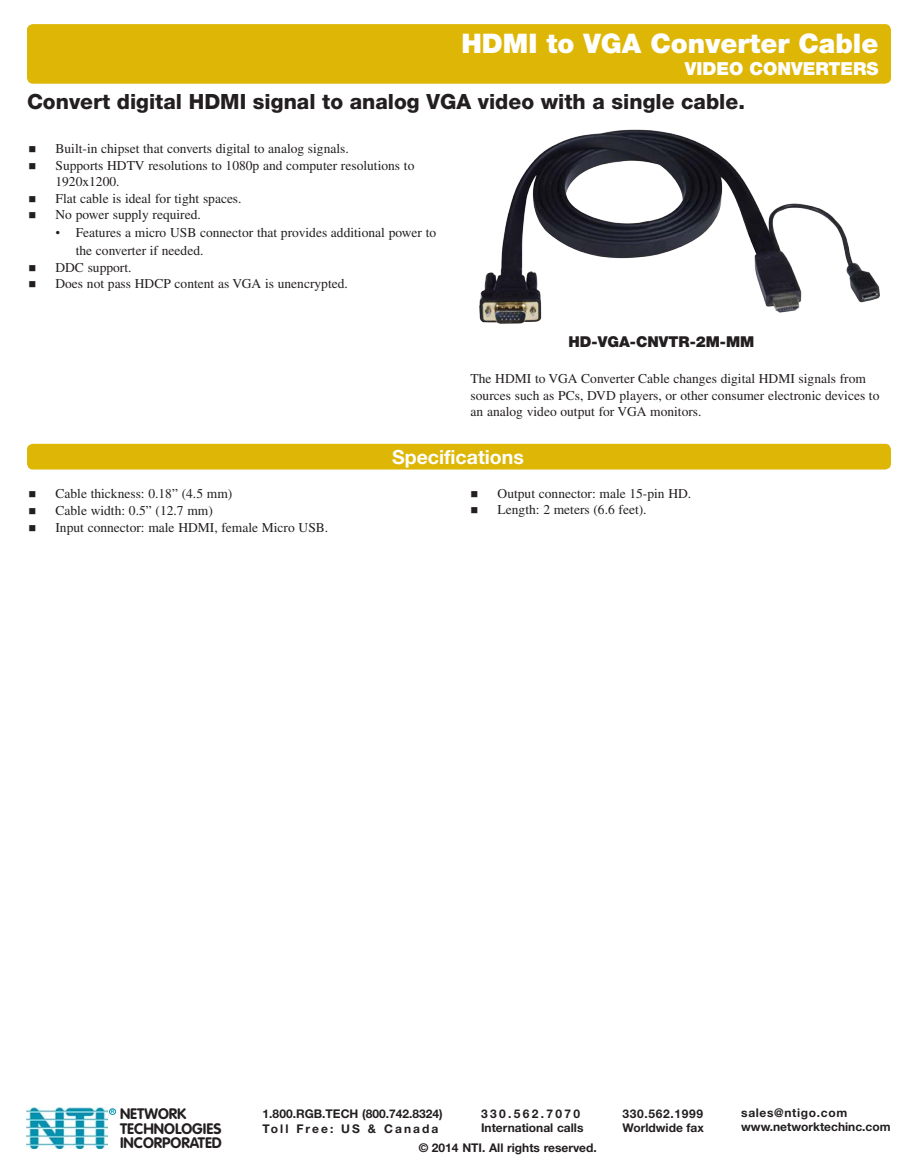
<style>
.page{position:relative;width:918px;height:1175px;background:#fff}
.page>*{position:absolute;margin:0;border:0;box-sizing:border-box;transform-origin:0 0}
.t1{font:900 27px "Helvetica Neue LT Std";color:#fff}
.t2{font:800 21px "Helvetica Neue LT Std";color:#231f20}
.Page_Bar_Header{font:700 19.5px "Helvetica Neue LT Std";color:#fff}
.t3{font:900 18px "Helvetica Neue LT Std";color:#fff}
.t4{font:700 15px/14.7px "VAG Rounded Std";color:#231f20}
.Product_Sub_Header{font:900 15px "Helvetica Neue LT Std";color:#231f20}
._1st_Level_Bullet{font:13.5px/16.5px "Times LT Std";color:#231f20}
.F___A_Paragraph{font:13.5px/16.5px "Times LT Std";color:#231f20}
._2nd_Level_Bullet{font:13.5px/18px "Times LT Std";color:#231f20}
.t5{font:700 12px "Helvetica Neue LT Std";color:#231f20}
.t6{font:700 12px "Helvetica Neue LT Std";letter-spacing:.055em;color:#231f20}
.t7{font:700 12px "Helvetica Neue LT Std";letter-spacing:.175em;color:#231f20}
.t8{font:700 12px "Helvetica Neue LT Std";letter-spacing:.195em;color:#231f20}
.t9{font:700 4.95px "Helvetica Neue LT Std";color:#0093b0}
.s1{font-family:"Times New Roman"}
</style>
<div class="page">
<div style="left:109px;top:1108px;width:7px;height:6px;border:1px solid #0093b0;border-radius:50%"></div>
<img style="left:27px;top:1107px;width:80px;height:41px">
<img style="left:479px;top:129px;width:401px;height:195px">
<div style="left:27px;top:24px;width:864px;height:60px;background:#deb606;border-radius:6px"></div>
<div style="left:27px;top:444px;width:864px;height:25px;background:#deb606;border-radius:6px"></div>
<p class="t1" style="left:461px;top:28px;width:419px">HDMI to VGA Converter Cable</p>
<p class="t3" style="left:685px;top:58px;width:195px">VIDEO CONVERTERS</p>
<p class="t2" style="left:27px;top:88px;width:720px">Convert digital HDMI signal to analog VGA video with a single cable.</p>
<p class="_1st_Level_Bullet" style="left:55px;top:140px;width:295px">Built-in chipset that converts digital to analog signals.</p>
<p class="_1st_Level_Bullet" style="left:55px;top:157px;width:360px">Supports HDTV resolutions to 1080p and computer resolutions to<br>1920x1200.</p>
<p class="_1st_Level_Bullet" style="left:55px;top:190px;width:188px">Flat cable is ideal for tight spaces.</p>
<p class="_1st_Level_Bullet" style="left:55px;top:206px;width:147px">No power supply required.</p>
<p class="_2nd_Level_Bullet" style="left:76px;top:223px;width:362px;text-indent:-20px"><span class="s1">•</span> Features a micro USB connector that provides additional power to the converter if needed.</p>
<p class="_1st_Level_Bullet" style="left:55px;top:259px;width:78px">DDC support.</p>
<p class="_1st_Level_Bullet" style="left:55px;top:275px;width:294px">Does not pass HDCP content as VGA is unencrypted.</p>
<p class="Product_Sub_Header" style="left:569px;top:333px;width:187px">HD-VGA-CNVTR-2M-MM</p>
<p class="F___A_Paragraph" style="left:471px;top:370px;width:410px">The HDMI to VGA Converter Cable changes digital HDMI signals from sources such as PCs, DVD players, or other consumer electronic devices to an analog video output for VGA monitors.</p>
<p class="_1st_Level_Bullet" style="left:56px;top:485px;width:178px">Cable thickness: 0.18” (4.5 mm)</p>
<p class="_1st_Level_Bullet" style="left:56px;top:502px;width:159px">Cable width: 0.5” (12.7 mm)</p>
<p class="_1st_Level_Bullet" style="left:56px;top:518px;width:274px">Input connector: male HDMI, female Micro USB.</p>
<p class="Page_Bar_Header" style="left:392px;top:445px;width:133px">Specifications</p>
<p class="_1st_Level_Bullet" style="left:498px;top:485px;width:195px">Output connector: male 15-pin HD.</p>
<p class="_1st_Level_Bullet" style="left:498px;top:501px;width:151px">Length: 2 meters (6.6 feet).</p>
<p class="t9" style="left:111px;top:1108px;width:5px">R</p>
<p class="t4" style="left:120px;top:1107px;width:103px">NETWORK<br>TECHNOLOGIES<br>INCORPORATED</p>
<p class="t6" style="left:741px;top:1105px;width:108px">sales@ntigo.com</p>
<p class="t8" style="left:481px;top:1106px;width:101px">330.562.7070</p>
<p class="t5" style="left:481px;top:1120px;width:104px">International calls</p>
<p class="t6" style="left:622px;top:1106px;width:82px">330.562.1999</p>
<p class="t5" style="left:622px;top:1120px;width:83px">Worldwide fax</p>
<p class="t5" style="left:263px;top:1106px;width:181px">1.800.RGB.TECH (800.742.8324)</p>
<p class="t7" style="left:263px;top:1120px;width:177px">Toll Free: US &amp; Canada</p>
<p class="t5" style="left:741px;top:1119px;width:151px">www.networktechinc.com</p>
<p class="t5" style="left:419px;top:1140px;width:180px">© 2014 NTI. All rights reserved.</p>
</div>
